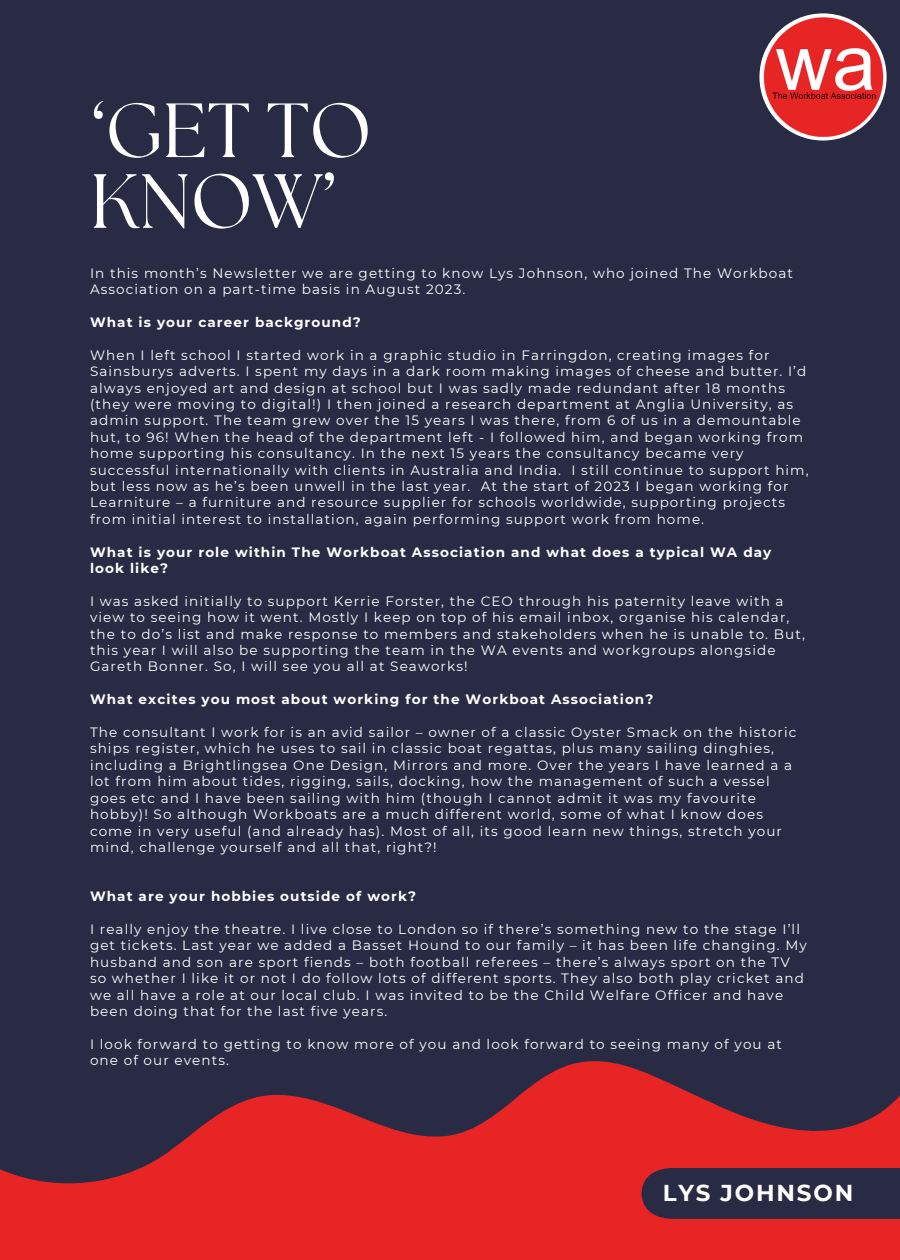
<style>
.page{position:relative;width:900px;height:1260px;background:#292b44}
.page>*{position:absolute;margin:0;border:0;box-sizing:border-box;transform-origin:0 0}
.t1{font:76.62px/70.8px "The Seasons";color:#fff}
.t2{font:700 23px "Montserrat";letter-spacing:.08em;color:#fff}
.t3{font:13.56px/16.4px "Montserrat";letter-spacing:.08em;color:#fff}
.t4{font:700 13.56px/16.4px "Montserrat";letter-spacing:.08em;color:#fff}
</style>
<div class="page">
<svg style="left:0;top:1061px;width:900px;height:199px;fill:#e72525"></svg>
<svg style="left:642px;top:1168px;width:258px;height:51px"></svg>
<svg style="left:759px;top:13px;width:128px;height:128px"></svg>
<img style="left:762px;top:16px;width:122px;height:122px;border-radius:50%">
<p class="t1" style="left:90px;top:100px;width:283px">‘GET TO<br>KNOW’</p>
<h3 class="t3" style="left:90px;top:265px;width:705px">In this month’s Newsletter we are getting to know Lys Johnson, who joined The Workboat<br>Association on a part-time basis in August 2023.</h3>
<p class="t4" style="left:90px;top:314px;width:272px">What is your career background?</p>
<h3 class="t3" style="left:90px;top:347px;width:720px">When I left school I started work in a graphic studio in Farringdon, creating images for Sainsburys adverts. I spent my days in a dark room making images of cheese and butter. I’d always enjoyed art and design at school but I was sadly made redundant after 18 months (they were moving to digital!) I then joined a research department at Anglia University, as admin support. The team grew over the 15 years I was there, from 6 of us in a demountable hut, to 96! When the head of the department left - I followed him, and began working from home supporting his consultancy. In the next 15 years the consultancy became very successful internationally with clients in Australia and India. I still continue to support him, but less now as he’s been unwell in the last year. At the start of 2023 I began working for Learniture – a furniture and resource supplier for schools worldwide, supporting projects from initial interest to installation, again performing support work from home.</h3>
<p class="t4" style="left:90px;top:544px;width:683px">What is your role within The Workboat Association and what does a typical WA day look like?</p>
<h3 class="t3" style="left:90px;top:593px;width:716px">I was asked initially to support Kerrie Forster, the CEO through his paternity leave with a view to seeing how it went. Mostly I keep on top of his email inbox, organise his calendar, the to do’s list and make response to members and stakeholders when he is unable to. But, this year I will also be supporting the team in the WA events and workgroups alongside Gareth Bonner. So, I will see you all at Seaworks!</h3>
<p class="t4" style="left:90px;top:691px;width:565px">What excites you most about working for the Workboat Association?</p>
<h3 class="t3" style="left:90px;top:724px;width:708px">The consultant I work for is an avid sailor – owner of a classic Oyster Smack on the historic ships register, which he uses to sail in classic boat regattas, plus many sailing dinghies, including a Brightlingsea One Design, Mirrors and more. Over the years I have learned a a lot from him about tides, rigging, sails, docking, how the management of such a vessel goes etc and I have been sailing with him (though I cannot admit it was my favourite hobby)! So although Workboats are a much different world, some of what I know does come in very useful (and already has). Most of all, its good learn new things, stretch your mind, challenge yourself and all that, right?!</h3>
<p class="t4" style="left:90px;top:888px;width:328px">What are your hobbies outside of work?</p>
<p class="t3" style="left:90px;top:921px;width:718px">I really enjoy the theatre. I live close to London so if there’s something new to the stage I’ll get tickets. Last year we added a Basset Hound to our family – it has been life changing. My husband and son are sport fiends – both football referees – there’s always sport on the TV so whether I like it or not I do follow lots of different sports. They also both play cricket and we all have a role at our local club. I was invited to be the Child Welfare Officer and have been doing that for the last five years.</p>
<p class="t3" style="left:90px;top:1036px;width:694px">I look forward to getting to know more of you and look forward to seeing many of you at one of our events.</p>
<p class="t2" style="left:663px;top:1179px;width:192px">LYS JOHNSON</p>
</div>
